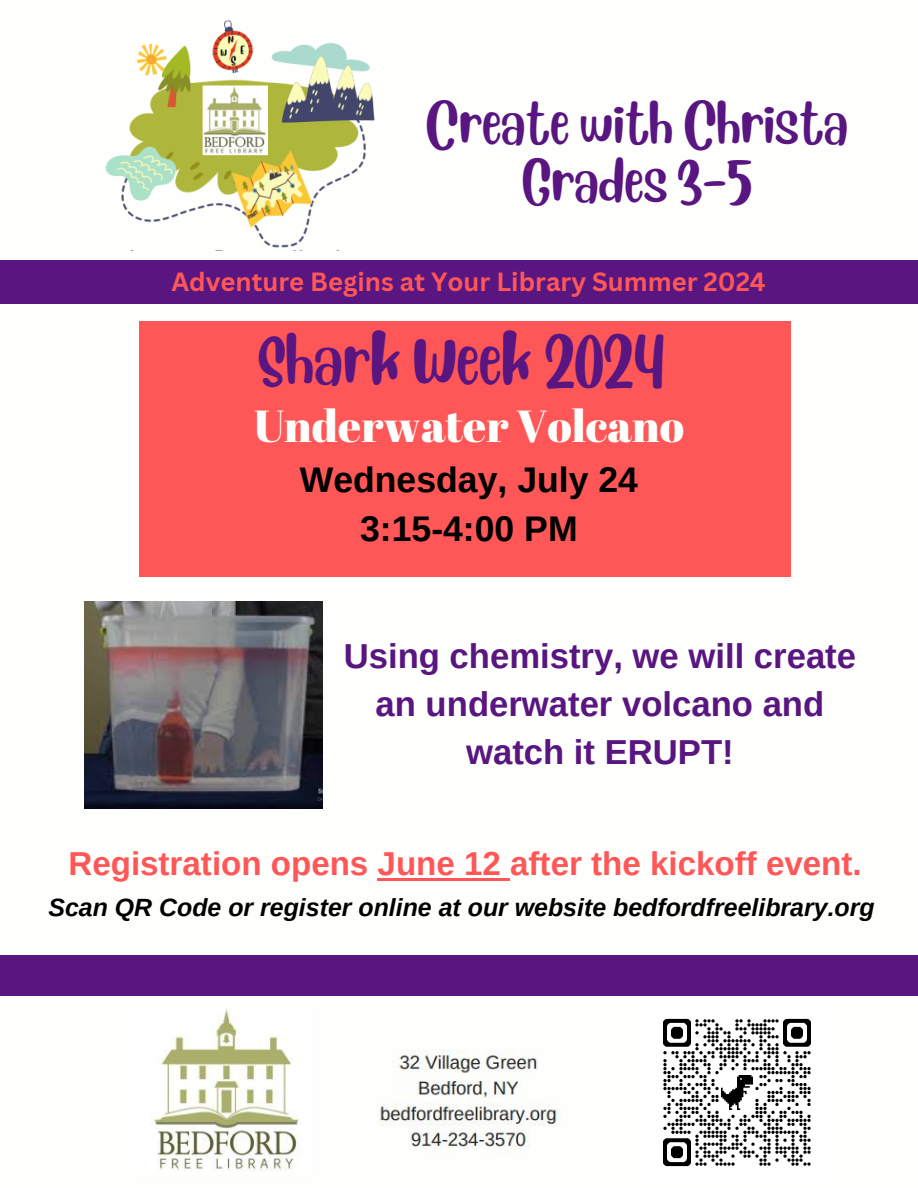
<style>
.page{position:relative;width:918px;height:1188px;background:#fff}
.page>*{position:absolute;margin:0;border:0;box-sizing:border-box;transform-origin:0 0}
.t1{font:49.95px "Blueberry";color:#591580}
.t2{font:44.85px "Abril Fatface";color:#fefffc}
.t3{font:42.15px/58.8px "Blueberry";color:#591580;text-align:center}
.t4{font:700 35.55px/49.3px "Arimo";color:#000;text-align:center}
.t5{font:700 34.65px/48px "Arimo";color:#591580;text-align:center}
.t6{font:700 33.15px "Arimo";color:#ff5757}
.t7{font:700 25.65px "Canva Sans";color:#ff5757}
.t8{font:italic 700 24.9px "Arimo";color:#000}
</style>
<div class="page">
<div style="left:140px;top:322px;width:651px;height:255px;background:#ff5757"></div>
<div style="left:0;top:259px;width:918px;height:45px;background:#591580"></div>
<img style="left:151px;top:1008px;width:410px;height:163px">
<div style="left:0;top:955px;width:918px;height:40px;background:#591580"></div>
<img style="left:105px;top:20px;width:270px;height:231px">
<img style="left:84px;top:601px;width:239px;height:207px">
<img style="left:663px;top:1018px;width:148px;height:149px">
<hr style="left:378px;top:878px;width:132px;height:3px;background:#ff5757">
<p class="t3" style="left:426px;top:88px;width:424px">Create with Christa<br>Grades 3-5</p>
<h3 class="t7" style="left:171px;top:264px;width:596px">Adventure Begins at Your Library Summer 2024</h3>
<h3 class="t1" style="left:259px;top:324px;width:407px">Shark Week 2024</h3>
<p class="t2" style="left:254px;top:394px;width:432px">Underwater Volcano</p>
<p class="t4" style="left:300px;top:455px;width:340px">Wednesday, July 24<br>3:15-4:00 PM</p>
<h2 class="t5" style="left:344px;top:632px;width:514px">Using chemistry, we will create an underwater volcano and watch it ERUPT!</h2>
<h3 class="t6" style="left:68px;top:845px;width:795px">Registration opens June 12 after the kickoff event.</h3>
<h1 class="t8" style="left:48px;top:894px;width:828px">Scan QR Code or register online at our website bedfordfreelibrary.org</h1>
</div>
